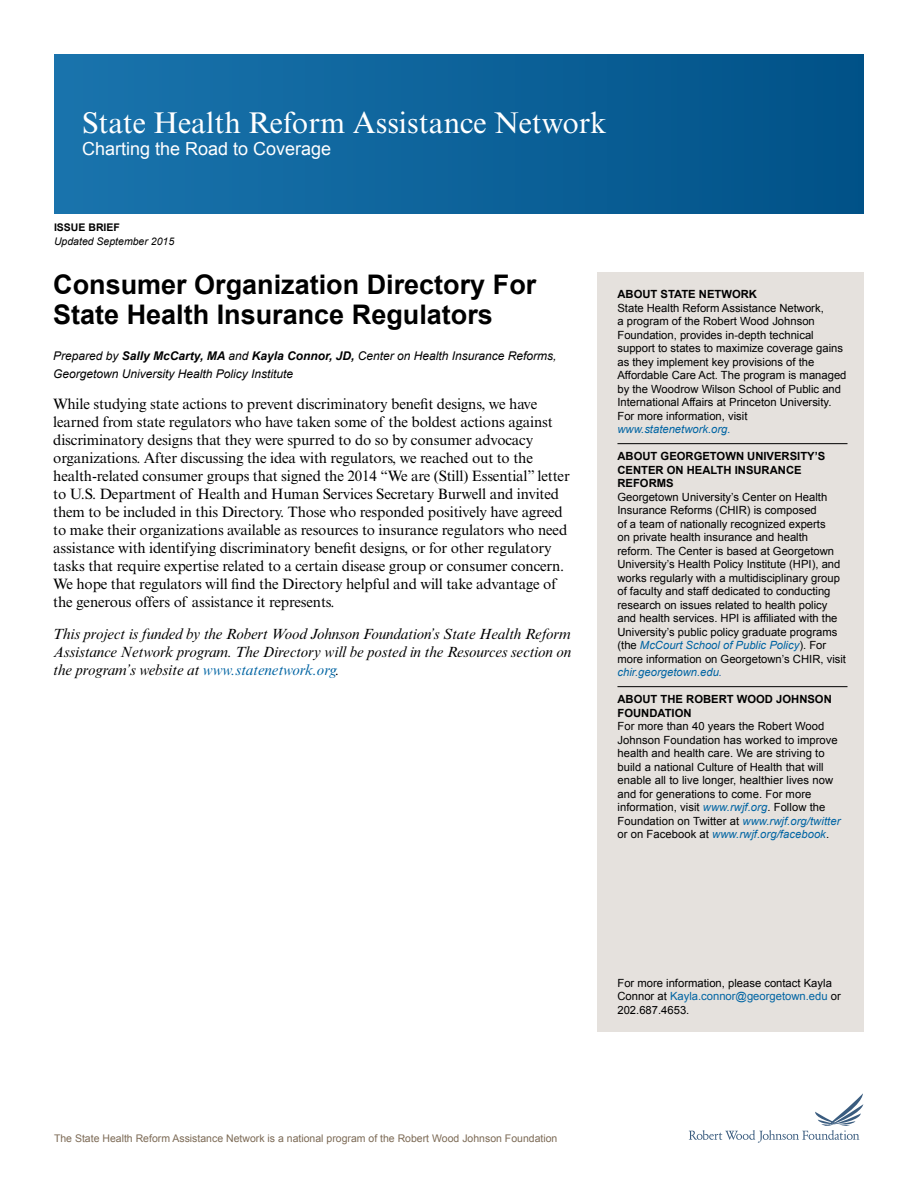
<style>
.page{position:relative;width:918px;height:1188px;background:#fff}
.page>*{position:absolute;margin:0;border:0;box-sizing:border-box;transform-origin:0 0}
.t1{font:30px "Times New Roman MT Std";color:#fff}
.t2{font:700 27px/30px "Arial";color:#000}
.t3{font:18px "Arial";color:#fff}
.t4{font:15px/18px "Times New Roman MT Std";letter-spacing:-.01em;color:#000}
.t5{font:italic 15px/18px "Times New Roman MT Std";letter-spacing:-.01em;color:#000;text-align:justify}
.t6{font:italic 12px/18px "Arial";color:#000}
.t7{font:11.25px/13.5px "Arial";color:#000}
.t8{font:700 11.25px/13.5px "Arial";color:#000}
.t9{font:italic 11.25px "Arial";color:#0064a3}
.t10{font:10.5px "Arial";color:#7c6a55}
.t11{font:italic 10.5px "Arial";color:#000}
.t12{font:700 10.5px "Arial";color:#000}
.s1{font-weight:700}
.s2{color:#0064a3}
.s3{font-style:italic;color:#0064a3}
.s4{font-style:italic;color:#215e9e}
</style>
<div class="page">
<div style="left:54px;top:54px;width:810px;height:160px;background:linear-gradient(to right,#1a74ad,#005288)"></div>
<svg style="left:689px;top:1093px;width:174px;height:50px"></svg>
<div style="left:598px;top:272px;width:266px;height:759px;background:#e5e1dd"></div>
<hr style="left:617px;top:443px;width:231px;height:1px;background:#000">
<hr style="left:617px;top:686px;width:231px;height:1px;background:#000">
<h1 class="t1" style="left:82px;top:105px;width:526px">State Health Reform Assistance Network</h1>
<h3 class="t3" style="left:82px;top:137px;width:251px">Charting the Road to Coverage</h3>
<p class="t12" style="left:54px;top:221px;width:67px">ISSUE BRIEF</p>
<p class="t11" style="left:54px;top:234px;width:122px">Updated September 2015</p>
<h2 class="t2" style="left:53px;top:270px;width:485px">Consumer Organization Directory For<br>State Health Insurance Regulators</h2>
<p class="t6" style="left:53px;top:347px;width:505px">Prepared by <span class="s1">Sally McCarty, MA</span> and <span class="s1">Kayla Connor, JD,</span> Center on Health Insurance Reforms,<br>Georgetown University Health Policy Institute</p>
<p class="t4" style="left:53px;top:395px;width:518px">While studying state actions to prevent discriminatory benefit designs, we have learned from state regulators who have taken some of the boldest actions against discriminatory designs that they were spurred to do so by consumer advocacy organizations. After discussing the idea with regulators, we reached out to the health-related consumer groups that signed the 2014 “We are (Still) Essential” letter to U.S. Department of Health and Human Services Secretary Burwell and invited them to be included in this Directory. Those who responded positively have agreed to make their organizations available as resources to insurance regulators who need assistance with identifying discriminatory benefit designs, or for other regulatory tasks that require expertise related to a certain disease group or consumer concern.<br>We hope that regulators will find the Directory helpful and will take advantage of the generous offers of assistance it represents.</p>
<h3 class="t5" style="left:53px;top:625px;width:520px">This project is funded by the Robert Wood Johnson Foundation’s State Health Reform Assistance Network program. The Directory will be posted in the Resources section on the program’s website at <span class="s2">www.statenetwork.org</span>.</h3>
<p class="t8" style="left:617px;top:288px;width:141px">ABOUT STATE NETWORK</p>
<p class="t7" style="left:617px;top:301px;width:231px">State Health Reform Assistance Network,<br>a program of the Robert Wood Johnson Foundation, provides in-depth technical support to states to maximize coverage gains as they implement key provisions of the Affordable Care Act. The program is managed by the Woodrow Wilson School of Public and International Affairs at Princeton University.<br>For more information, visit</p>
<p class="t9" style="left:617px;top:422px;width:115px">www.statenetwork.org.</p>
<p class="t8" style="left:617px;top:450px;width:209px">ABOUT GEORGETOWN UNIVERSITY’S<br>CENTER ON HEALTH INSURANCE<br>REFORMS</p>
<p class="t7" style="left:617px;top:490px;width:230px">Georgetown University’s Center on Health Insurance Reforms (CHIR) is composed<br>of a team of nationally recognized experts<br>on private health insurance and health reform. The Center is based at Georgetown University’s Health Policy Institute (HPI), and works regularly with a multidisciplinary group of faculty and staff dedicated to conducting research on issues related to health policy and health services. HPI is affiliated with the University’s public policy graduate programs (the <span class="s3">McCourt School of Public Policy</span>). For more information on Georgetown’s CHIR, visit <span class="s3">chir.georgetown.edu</span><span class="s4">.</span></p>
<p class="t8" style="left:617px;top:693px;width:216px">ABOUT THE ROBERT WOOD JOHNSON<br>FOUNDATION</p>
<p class="t7" style="left:617px;top:720px;width:224px">For more than 40 years the Robert Wood Johnson Foundation has worked to improve health and health care. We are striving to build a national Culture of Health that will enable all to live longer, healthier lives now and for generations to come. For more information, visit <span class="s3">www.rwjf.org</span>. Follow the Foundation on Twitter at <span class="s3">www.rwjf.org/twitter </span>or on Facebook at <span class="s3">www.rwjf.org/facebook</span>.</p>
<p class="t10" style="left:54px;top:1131px;width:505px">The State Health Reform Assistance Network is a national program of the Robert Wood Johnson Foundation</p>
<p class="t7" style="left:617px;top:976px;width:225px">For more information, please contact Kayla<br>Connor at <span class="s2">Kayla.connor@georgetown.edu</span> or<br>202.687.4653.</p>
</div>
